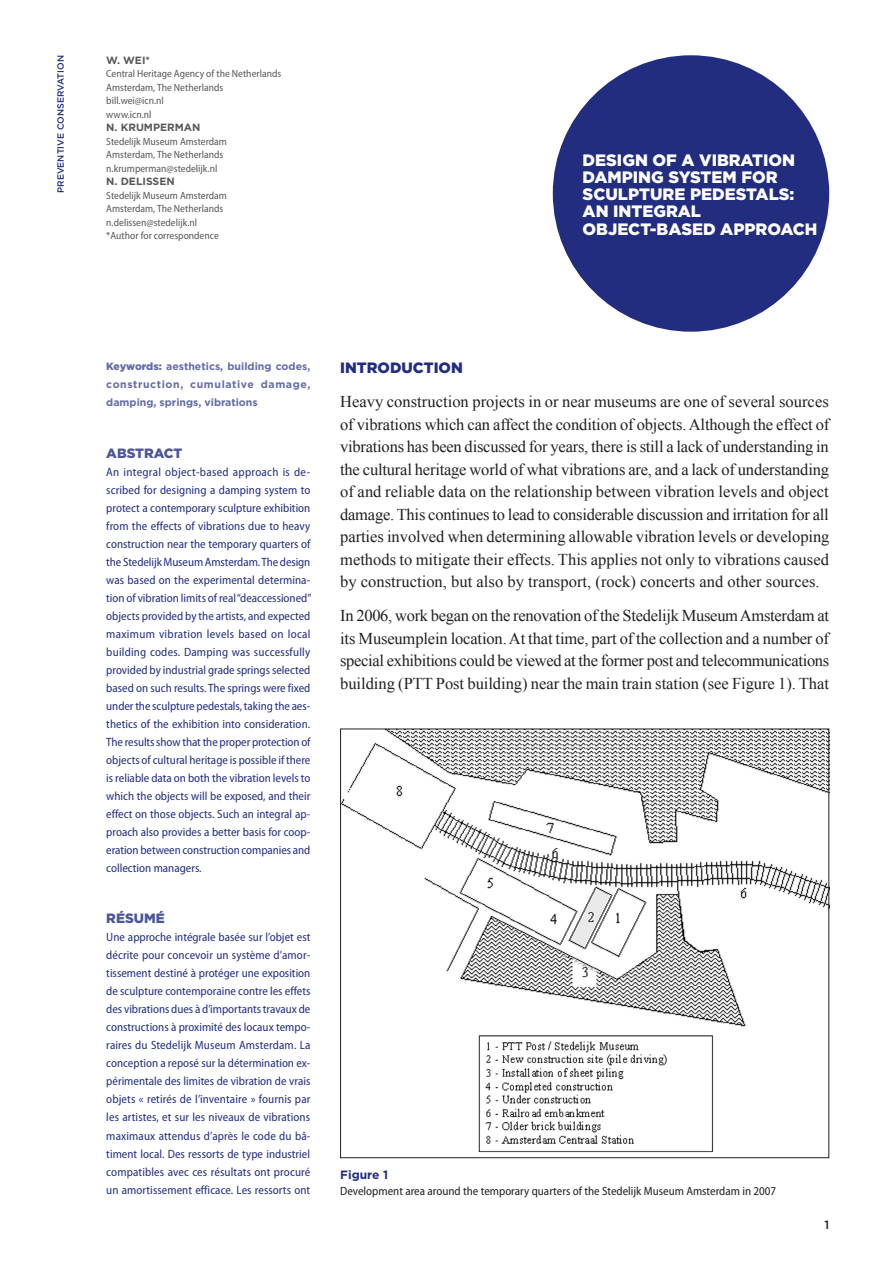
<style>
.page{position:relative;width:893px;height:1263px;background:#fff}
.page>*{position:absolute;margin:0;border:0;box-sizing:border-box;transform-origin:0 0}
.Texto-Corpo{font:16.5px/22.5px "Times New Roman";color:#231f20;text-align:justify}
.Titulo-Bola{font:900 16.5px/17.2px "Gotham";color:#fff}
.Texto-Titulo{font:900 15px "Gotham";color:#222d80}
.Resumos-Titulo{font:900 13.5px "Gotham";color:#4e5799}
.Resumos-Texto-US{font:semi-condensed 12px/18px "Myriad Pro";letter-spacing:-.005em;color:#222d80;text-align:justify}
.Resumos-Texto-FR{font:semi-condensed 12px/18px "Myriad Pro";letter-spacing:.005em;color:#222d80;text-align:justify}
.Legenda-Corpo{font:semi-condensed 12px "Myriad Pro";color:#231f20}
.Legenda-Titulo{font:700 12px "Gotham";color:#222d80}
.Numero-Pagina{font:500 12px "Gotham";color:#231f20}
.Autores-Linhas{font:semi-condensed 10.5px "Myriad Pro";color:#57585a}
.Palavras-chave{font:700 10.5px/18px "Gotham";color:#646ca6;text-align:justify}
.Autores-Nome{font:700 10.5px "Gotham";color:#57585a}
.Autores-Corresponden{font:semi-condensed 10.5px "Myriad Pro";color:#57585a}
.Titulo-Seccao{font:500 9px "Gotham";color:#222d80}
.s1{font-weight:900}
</style>
<div class="page">
<div style="left:553px;top:55px;width:276px;height:277px;background:#222d80;border-radius:50%"></div>
<img style="left:342px;top:729px;width:488px;height:301px">
<img style="left:478px;top:1035px;width:236px;height:118px">
<p class="Titulo-Seccao" style="left:55px;top:193px;width:139px;rotate:-90deg">PREVENTIVE CONSERVATION</p>
<p class="Autores-Nome" style="left:106px;top:53px;width:45px">W. Wei*</p>
<p class="Autores-Linhas" style="left:106px;top:67px;width:176px">Central Heritage Agency of the Netherlands</p>
<p class="Autores-Linhas" style="left:106px;top:81px;width:119px">Amsterdam, The Netherlands</p>
<p class="Autores-Linhas" style="left:106px;top:94px;width:59px">bill.wei@icn.nl</p>
<p class="Autores-Linhas" style="left:106px;top:108px;width:47px">www.icn.nl</p>
<p class="Autores-Nome" style="left:106px;top:120px;width:94px">N. Krumperman</p>
<p class="Autores-Linhas" style="left:106px;top:135px;width:122px">Stedelijk Museum Amsterdam</p>
<p class="Autores-Linhas" style="left:106px;top:148px;width:119px">Amsterdam, The Netherlands</p>
<p class="Autores-Linhas" style="left:106px;top:162px;width:113px">n.krumperman@stedelijk.nl</p>
<p class="Autores-Nome" style="left:106px;top:174px;width:68px">N. Delissen</p>
<p class="Autores-Linhas" style="left:106px;top:189px;width:122px">Stedelijk Museum Amsterdam</p>
<p class="Autores-Linhas" style="left:106px;top:202px;width:119px">Amsterdam, The Netherlands</p>
<p class="Autores-Linhas" style="left:106px;top:216px;width:93px">n.delissen@stedelijk.nl</p>
<p class="Autores-Corresponden" style="left:106px;top:229px;width:114px">*Author for correspondence</p>
<p class="Titulo-Bola" style="left:583px;top:151px;width:236px">DESIGN OF A VIBRATION<br>DAMPING SYSTEM FOR<br>SCULPTURE PEDESTALS:<br>AN INTEGRAL<br>OBJECT‑BASED APPROACH</p>
<p class="Palavras-chave" style="left:106px;top:357px;width:206px"><span class="s1">KEYWORDS:</span> aesthetics, building codes, construction, cumulative damage, damping, springs, vibrations</p>
<p class="Resumos-Titulo" style="left:106px;top:444px;width:78px">ABSTRACT</p>
<p class="Resumos-Texto-US" style="left:106px;top:462px;width:207px">An integral object-based approach is de&shy;scribed for designing a damping system to protect a contemporary sculpture exhibition from the effects of vibrations due to heavy construction near the temporary quarters of the Stedelijk Museum Amsterdam. The design was based on the experimental determina&shy;tion of vibration limits of real “deaccessioned” objects provided by the artists, and expected maximum vibration levels based on local building codes. Damping was successfully provided by industrial grade springs selected based on such results. The springs were fixed under the sculpture pedestals, taking the aes&shy;thetics of the exhibition into consideration.<br>The results show that the proper protection of objects of cultural heritage is possible if there is reliable data on both the vibration levels to which the objects will be exposed, and their effect on those objects. Such an integral ap&shy;proach also provides a better basis for coop&shy;eration between construction companies and collection managers.</p>
<p class="Resumos-Titulo" style="left:106px;top:909px;width:60px">RÉSUMÉ</p>
<p class="Resumos-Texto-FR" style="left:106px;top:928px;width:206px">Une approche intégrale basée sur l’objet est décrite pour concevoir un système d’amor&shy;tissement destiné à protéger une exposition de sculpture contemporaine contre les effets des vibrations dues à d’importants travaux de constructions à proximité des locaux tempo&shy;raires du Stedelijk Museum Amsterdam. La conception a reposé sur la détermination ex&shy;périmentale des limites de vibration de vrais objets « retirés de l’inventaire » fournis par les artistes, et sur les niveaux de vibrations maximaux attendus d’après le code du bâ&shy;timent local. Des ressorts de type industriel compatibles avec ces résultats ont procuré un amortissement efficace. Les ressorts ont</p>
<p class="Texto-Titulo" style="left:340px;top:358px;width:124px">INTRODUCTION</p>
<p class="Texto-Corpo" style="left:340px;top:390px;width:491px">Heavy construction projects in or near museums are one of several sources of vibrations which can affect the condition of objects. Although the effect of vibrations has been discussed for years, there is still a lack of understanding in the cultural heritage world of what vibrations are, and a lack of understanding of and reliable data on the relationship between vibration levels and object damage. This continues to lead to considerable discussion and irritation for all parties involved when determining allowable vibration levels or developing methods to mitigate their effects. This applies not only to vibrations caused by construction, but also by transport, (rock) concerts and other sources.</p>
<p class="Texto-Corpo" style="left:340px;top:604px;width:491px">In 2006, work began on the renovation of the Stedelijk Museum Amsterdam at its Museumplein location. At that time, part of the collection and a number of special exhibitions could be viewed at the former post and telecommunications building (PTT Post building) near the main train station (see Figure 1). That</p>
<p class="Legenda-Titulo" style="left:340px;top:1167px;width:49px">Figure 1</p>
<p class="Legenda-Corpo" style="left:340px;top:1184px;width:438px">Development area around the temporary quarters of the Stedelijk Museum Amsterdam in 2007</p>
<p class="Numero-Pagina" style="left:824px;top:1216px;width:6px">1</p>
</div>
